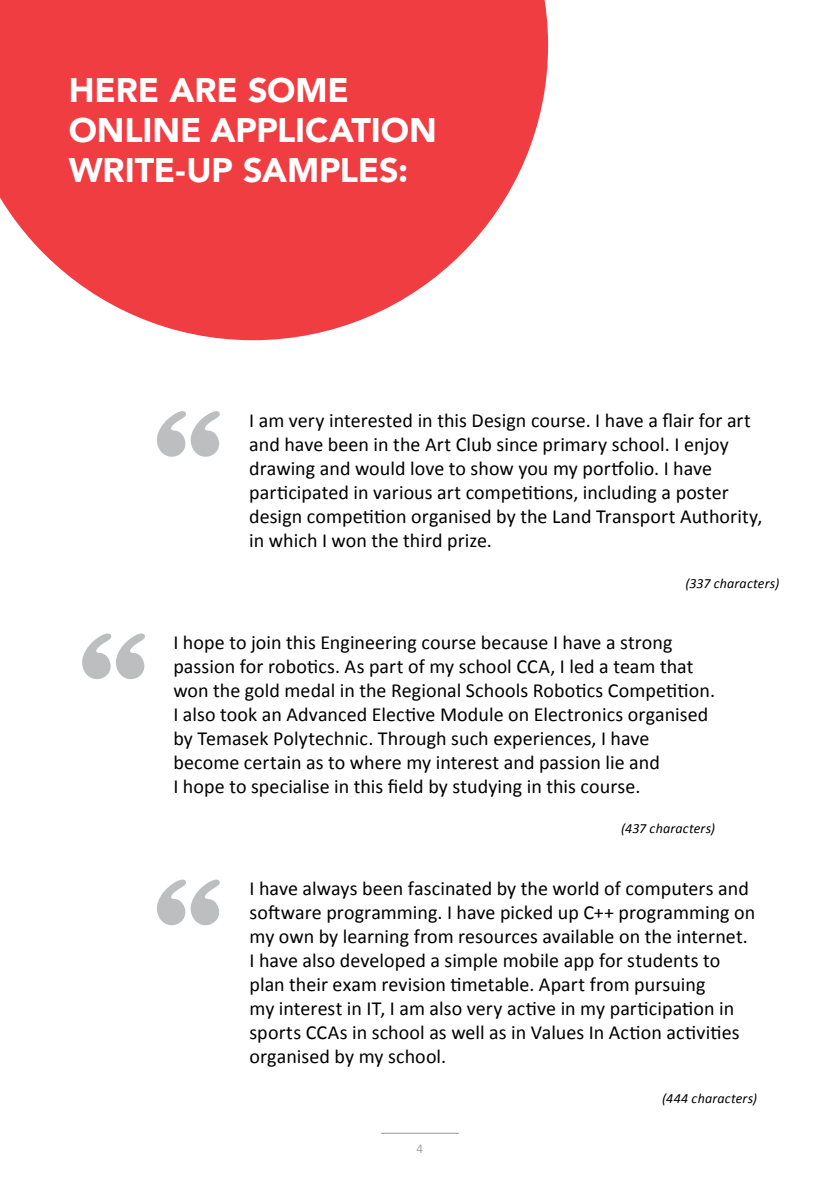
<style>
.page{position:relative;width:840px;height:1191px;background:#fff}
.page>*{position:absolute;margin:0;border:0;box-sizing:border-box;transform-origin:0 0}
.t1{font:900 34px/40px "Avenir";letter-spacing:-.005em;color:#fff}
.t2{font:20px/24px "Calibri";letter-spacing:.005em;color:#000}
.t3{font:italic 14px "Calibri";letter-spacing:.015em;color:#000}
.t4{font:12px "Avenir";color:#939598}
</style>
<div class="page">
<svg style="left:0;top:0;width:547px;height:340px;fill:#ef3d42"></svg>
<svg style="left:82px;top:633px;width:63px;height:46px"></svg>
<svg style="left:157px;top:411px;width:63px;height:46px"></svg>
<svg style="left:157px;top:879px;width:63px;height:46px"></svg>
<hr style="left:381px;top:1132px;width:77px;height:1px;background:#939598">
<h1 class="t1" style="left:69px;top:69px;width:369px">HERE ARE SOME<br>ONLINE APPLICATION<br>WRITE-UP SAMPLES:</h1>
<p class="t2" style="left:249px;top:408px;width:514px">I am very interested in this Design course. I have a flair for art and have been in the Art Club since primary school. I enjoy drawing and would love to show you my portfolio. I have participated in various art competitions, including a poster design competition organised by the Land Transport Authority, in which I won the third prize.</p>
<p class="t3" style="left:685px;top:575px;width:95px">(337 characters)</p>
<p class="t2" style="left:173px;top:629px;width:543px">I hope to join this Engineering course because I have a strong passion for robotics. As part of my school CCA, I led a team that won the gold medal in the Regional Schools Robotics Competition.<br>I also took an Advanced Elective Module on Electronics organised by Temasek Polytechnic. Through such experiences, I have become certain as to where my interest and passion lie and<br>I hope to specialise in this field by studying in this course.</p>
<p class="t3" style="left:621px;top:820px;width:95px">(437 characters)</p>
<p class="t2" style="left:249px;top:875px;width:507px">I have always been fascinated by the world of computers and software programming. I have picked up C++ programming on my own by learning from resources available on the internet.<br>I have also developed a simple mobile app for students to plan their exam revision timetable. Apart from pursuing<br>my interest in IT, I am also very active in my participation in sports CCAs in school as well as in Values In Action activities organised by my school.</p>
<p class="t3" style="left:661px;top:1090px;width:96px">(444 characters)</p>
<p class="t4" style="left:416px;top:1141px;width:8px">4</p>
</div>
